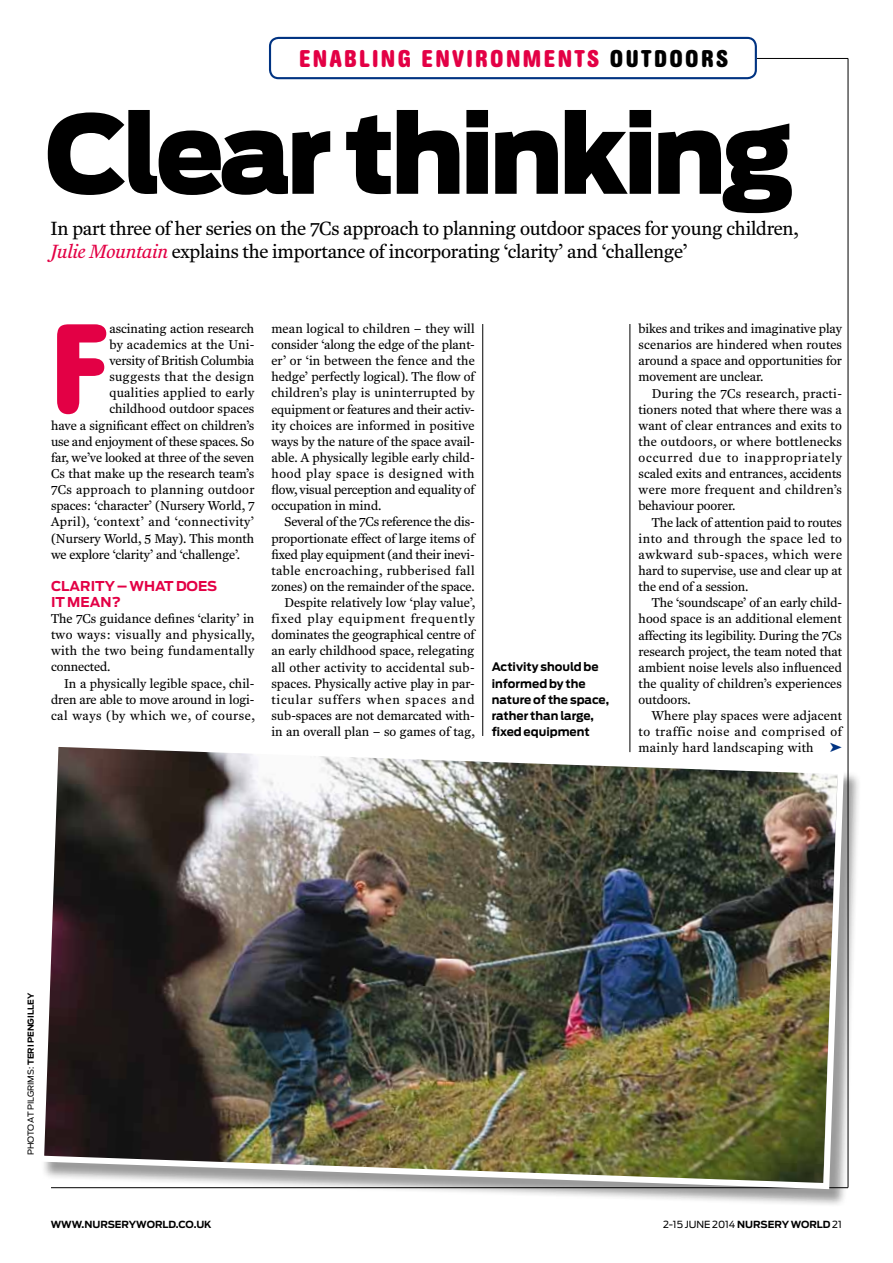
<style>
.page{position:relative;width:893px;height:1263px;background:#fff}
.page>*{position:absolute;margin:0;border:0;box-sizing:border-box;transform-origin:0 0}
.t1{font:700 condensed 126.15px "AG Book Rounded BQ";color:#e30045}
.t2{font:900 108px "Antenna";letter-spacing:-.045em;color:#000}
.t3{font:700 condensed 24px "AG Book Rounded BQ";letter-spacing:.1em;color:#e30045}
.t4{font:19.5px/22.5px "Fenway";letter-spacing:-.01em;color:#000}
.t5{font:700 13.5px/16px "Antenna";color:#e30045}
.t6{font:13.2px/16.2px "Fenway";color:#000;text-align:justify}
.t7{font:13.2px "Fenway";letter-spacing:.03em;color:#000}
.t8{font:13.2px "Fenway";letter-spacing:.025em;color:#000}
.t9{font:13.2px "Fenway";letter-spacing:.035em;color:#000}
.t10{font:700 11.7px/16px "Antenna";color:#000}
.t11{font:9.75px "Antenna";color:#000}
.t12{font:700 9.75px "Antenna";color:#000}
.t13{font:8.25px "Antenna";color:#000}
.s1{color:#000}
.s2{font-style:italic;color:#e30045}
.s3{font-weight:700}
</style>
<div class="page">
<hr style="left:848px;top:58px;width:1px;height:1129px;background:#000">
<hr style="left:757px;top:58px;width:91px;height:1px;background:#000">
<hr style="left:630px;top:324px;width:1px;height:428px;background:#000">
<hr style="left:482px;top:324px;width:1px;height:412px;background:#000">
<div style="left:269px;top:37px;width:488px;height:42px;border:2px solid #003382;border-radius:9px"></div>
<div style="left:40px;top:743px;width:822px;height:464px;background:#000;opacity:.4"></div>
<img style="left:40px;top:738px;width:807px;height:454px">
<svg style="left:830px;top:743px;width:12px;height:9px"></svg>
<h3 class="t3" style="left:299px;top:44px;width:431px">ENABLING ENVIRONMENTS <span class="s1">OUTDOORS</span></h3>
<h2 class="t2" style="left:45px;top:90px;width:752px">Clear thinking</h2>
<h3 class="t4" style="left:51px;top:217px;width:749px">In part three of her series on the 7Cs approach to planning outdoor spaces for young children,<br><span class="s2">Julie Mountain</span> explains the importance of incorporating ‘clarity’ and ‘challenge’</h3>
<h1 class="t1" style="left:51px;top:296px;width:57px">F</h1>
<p class="t6" style="left:109px;top:320px;width:146px">ascinating action research</p>
<p class="t8" style="left:109px;top:336px;width:147px">by academics at the Uni-</p>
<p class="t6" style="left:109px;top:352px;width:146px">versity of British Columbia</p>
<p class="t7" style="left:109px;top:369px;width:147px">suggests that the design</p>
<p class="t8" style="left:109px;top:385px;width:146px">qualities applied to early</p>
<p class="t6" style="left:109px;top:401px;width:146px">childhood outdoor spaces</p>
<p class="t6" style="left:51px;top:417px;width:205px">have a significant effect on children’s</p>
<p class="t6" style="left:51px;top:433px;width:205px">use and enjoyment of these spaces. So</p>
<p class="t6" style="left:51px;top:449px;width:205px">far, we’ve looked at three of the seven</p>
<p class="t6" style="left:51px;top:465px;width:205px">Cs that make up the research team’s</p>
<p class="t7" style="left:51px;top:482px;width:205px">7Cs approach to planning outdoor</p>
<p class="t6" style="left:51px;top:498px;width:205px">spaces: ‘character’ (Nursery World, 7</p>
<p class="t9" style="left:51px;top:514px;width:205px">April), ‘context’ and ‘connectivity’</p>
<p class="t6" style="left:51px;top:530px;width:205px">(Nursery World, 5 May). This month</p>
<p class="t6" style="left:51px;top:546px;width:190px">we explore ‘clarity’ and ‘challenge’.</p>
<p class="t5" style="left:51px;top:578px;width:136px">CLARITY – WHAT DOES<br>IT MEAN?</p>
<p class="t6" style="left:51px;top:610px;width:205px">The 7Cs guidance defines ‘clarity’ in two ways: visually and physically, with the two being fundamentally connected.</p>
<p class="t6" style="left:51px;top:675px;width:205px;text-indent:13px">In a physically legible space, chil&shy;dren are able to move around in logi&shy;cal ways (by which we, of course,</p>
<p class="t6" style="left:271px;top:320px;width:205px">mean logical to children – they will consider ‘along the edge of the plant&shy;er’ or ‘in between the fence and the hedge’ perfectly logical). The flow of children’s play is uninterrupted by equipment or features and their activ&shy;ity choices are informed in positive ways by the nature of the space avail&shy;able. A physically legible early child&shy;hood play space is designed with flow, visual perception and equality of occupation in mind.</p>
<p class="t6" style="left:271px;top:514px;width:205px;text-align:right">Several of the 7Cs reference the dis&shy;proportionate effect of large items of fixed play equipment (and their inevi&shy;table encroaching, rubberised fall zones) on the remainder of the space.<br>Despite relatively low ‘play value’, fixed play equipment frequently dominates the geographical centre of an early childhood space, relegating all other activity to accidental sub&shy;spaces. Physically active play in par&shy;ticular suffers when spaces and sub-spaces are not demarcated with&shy;in an overall plan – so games of tag,</p>
<p class="t10" style="left:492px;top:659px;width:119px">Activity should be informed by the nature of the space, rather than large, fixed equipment</p>
<p class="t6" style="left:639px;top:320px;width:205px">bikes and trikes and imaginative play scenarios are hindered when routes around a space and opportunities for movement are unclear.</p>
<p class="t6" style="left:639px;top:385px;width:205px;text-indent:13px">During the 7Cs research, practi&shy;tioners noted that where there was a want of clear entrances and exits to the outdoors, or where bottlenecks occurred due to inappropriately scaled exits and entrances, accidents were more frequent and children’s behaviour poorer.</p>
<p class="t6" style="left:639px;top:514px;width:205px;text-indent:13px">The lack of attention paid to routes into and through the space led to awkward sub-spaces, which were hard to supervise, use and clear up at the end of a session.</p>
<p class="t6" style="left:639px;top:595px;width:205px;text-indent:13px">The ‘soundscape’ of an early child&shy;hood space is an additional element affecting its legibility. During the 7Cs research project, the team noted that ambient noise levels also influenced the quality of children’s experiences outdoors.</p>
<p class="t6" style="left:639px;top:707px;width:205px;text-indent:13px">Where play spaces were adjacent to traffic noise and comprised of mainly hard landscaping with</p>
<p class="t13" style="left:26px;top:1155px;width:164px;rotate:-90deg">PHOTO AT PILGRIMS: <span class="s3">Teri pengilley</span></p>
<p class="t12" style="left:51px;top:1218px;width:162px">www.nurseryworld.co.uk</p>
<p class="t11" style="left:663px;top:1218px;width:180px">2-15 JUNE 2014 <span class="s3">nursery world</span> 21</p>
</div>
